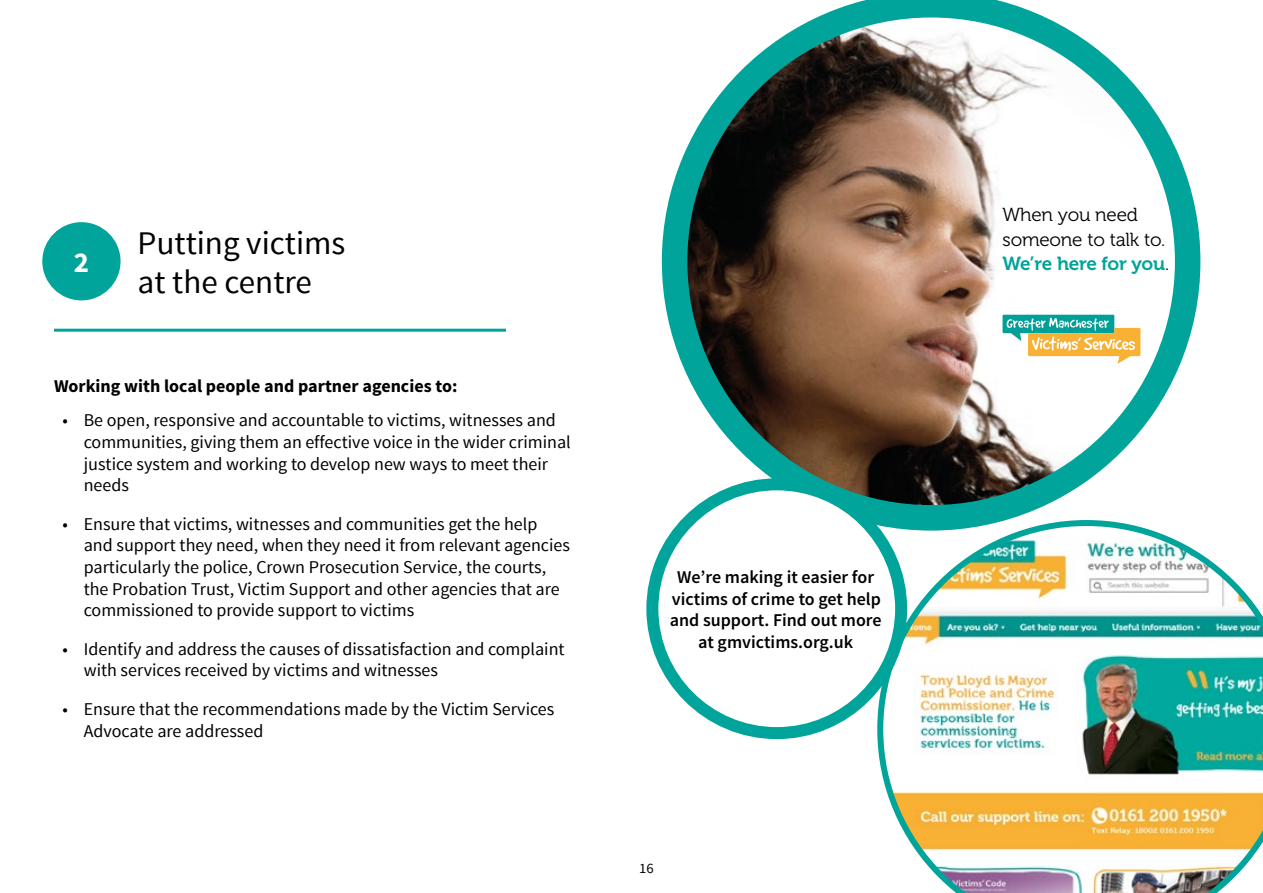
<style>
.page{position:relative;width:1263px;height:893px;background:#fff}
.page>*{position:absolute;margin:0;border:0;box-sizing:border-box;transform-origin:0 0}
.t1{font:33px/39.6px "Source Sans Pro";color:#000}
.t2{font:700 28.8px "Source Sans Pro";color:#fff}
.t3{font:18.9px/24.2px "Museo 300";letter-spacing:-.01em;color:#000}
.t4{font:18.9px "Museo 700";letter-spacing:-.02em;color:#00a49a}
.t5{font:18px/21.6px "Source Sans Pro";color:#000}
.t6{font:600 18px/21.6px "Source Sans Pro";color:#000;text-align:center}
.t7{font:700 18px "Source Sans Pro";color:#000}
.t8{font:14.55px "Source Sans Pro";color:#000}
.s1{font-family:"Museo 300";color:#000}
</style>
<div class="page">
<svg style="left:662px;top:0;width:538px;height:531px"></svg>
<hr style="left:54px;top:329px;width:452px;height:3px;background:#00a49a">
<div style="left:42px;top:222px;width:79px;height:78px;background:#00a49a;border-radius:50%"></div>
<img style="left:877px;top:520px;width:386px;height:373px">
<svg style="left:1002px;top:315px;width:138px;height:49px"></svg>
<div style="left:652px;top:484px;width:249px;height:249px;background:#fff;border-radius:50%"></div>
<div style="left:646px;top:478px;width:261px;height:261px;border:12px solid #00a49a;border-radius:50%"></div>
<h2 class="t2" style="left:74px;top:244px;width:17px">2</h2>
<h1 class="t1" style="left:138px;top:226px;width:209px">Putting victims at the centre</h1>
<p class="t7" style="left:54px;top:374px;width:405px">Working with local people and partner agencies to:</p>
<p class="t5" style="left:84px;top:411px;width:489px;text-indent:-21px">• Be open, responsive and accountable to victims, witnesses and communities, giving them an effective voice in the wider criminal justice system and working to develop new ways to meet their needs</p>
<p class="t5" style="left:84px;top:514px;width:488px;text-indent:-21px">• Ensure that victims, witnesses and communities get the help and support they need, when they need it from relevant agencies particularly the police, Crown Prosecution Service, the courts, the Probation Trust, Victim Support and other agencies that are commissioned to provide support to victims</p>
<p class="t5" style="left:84px;top:639px;width:482px;text-indent:-21px">• Identify and address the causes of dissatisfaction and complaint with services received by victims and witnesses</p>
<p class="t5" style="left:84px;top:700px;width:472px;text-indent:-21px">• Ensure that the recommendations made by the Victim Services<br>Advocate are addressed</p>
<p class="t6" style="left:670px;top:567px;width:213px">We’re making it easier for victims of crime to get help and support. Find out more at gmvictims.org.uk</p>
<p class="t8" style="left:639px;top:862px;width:16px">16</p>
<p class="t3" style="left:1002px;top:203px;width:164px">When you need someone to talk to.</p>
<p class="t4" style="left:1002px;top:253px;width:168px">We’re here for you<span class="s1">.</span></p>
</div>
